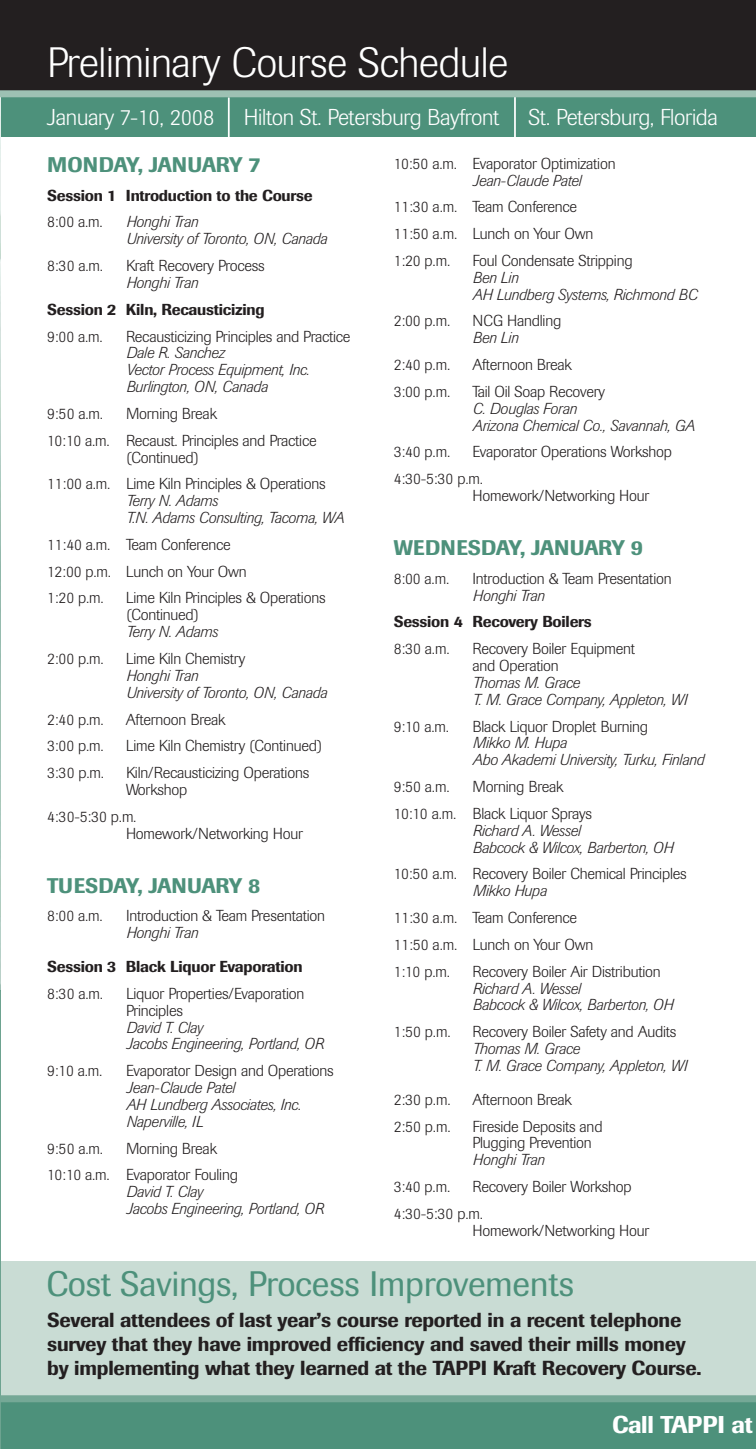
<style>
.page{position:relative;width:756px;height:1449px;background:#fff}
.page>*{position:absolute;margin:0;border:0;box-sizing:border-box;transform-origin:0 0}
.t1{font:300 42px "Imago";letter-spacing:-.01em;color:#fff}
.t2{font:35px "Imago";letter-spacing:-.01em;color:#4d917b}
.t3{font:500 24.15px "Imago";letter-spacing:-.015em;color:#fff}
.t4{font:300 22.75px "Imago";letter-spacing:-.015em;color:#fff}
.t5{font:500 21px "Imago";letter-spacing:-.015em;color:#4d917b}
.t6{font:500 20.12px/24.2px "Imago";letter-spacing:-.01em;color:#231f20}
.t7{font:300 15.75px/16.8px "Imago";letter-spacing:-.015em;color:#231f20}
.t8{font:italic 300 15.75px/16.8px "Imago";letter-spacing:-.015em;color:#231f20}
.t9{font:500 15.75px/26.8px "Imago";letter-spacing:-.015em;color:#231f20}
.s1{font-weight:300}
.s2{font-style:italic}
.s3{font-style:normal}
</style>
<div class="page">
<div style="left:0;top:1261px;width:756px;height:135px;background:#c9dcd4"></div>
<div style="left:0;top:96px;width:756px;height:40px;background:#4d917b"></div>
<div style="left:0;top:0;width:756px;height:94px;background:#231f20"></div>
<div style="left:0;top:1402px;width:756px;height:47px;background:#4d917b"></div>
<img style="left:0;top:97px;width:1px;height:887px">
<div style="left:0;top:1395px;width:756px;height:7px;background:#75a896"></div>
<hr style="left:228px;top:97px;width:2px;height:41px;background:#fff">
<hr style="left:514px;top:97px;width:2px;height:42px;background:#fff">
<div style="left:0;top:90px;width:756px;height:7px;background:#9dc1b3"></div>
<p class="t1" style="left:47px;top:47px;width:462px">Preliminary Course Schedule</p>
<p class="t4" style="left:47px;top:108px;width:169px">January 7-10, 2008</p>
<p class="t4" style="left:244px;top:108px;width:257px">Hilton St. Petersburg Bayfront</p>
<p class="t4" style="left:528px;top:108px;width:191px">St. Petersburg, Florida</p>
<p class="t5" style="left:47px;top:157px;width:215px">MONDAY, JANUARY 7</p>
<p class="t9" style="left:47px;top:183px;width:267px">Session 1 Introduction to the Course<br><span class="s1">8:00 a.m.</span></p>
<p class="t8" style="left:126px;top:215px;width:202px">Honghi Tran<br>University of Toronto, ON, Canada</p>
<p class="t7" style="left:47px;top:259px;width:57px">8:30 a.m.</p>
<p class="t7" style="left:126px;top:259px;width:140px">Kraft Recovery Process<br><span class="s2">Honghi Tran</span></p>
<p class="t9" style="left:47px;top:297px;width:219px">Session 2 Kiln, Recausticizing<br><span class="s1">9:00 a.m.</span></p>
<p class="t8" style="left:126px;top:329px;width:226px"><span class="s3">Recausticizing Principles and Practice<br></span>Dale R. Sanchez<br>Vector Process Equipment, Inc.<br>Burlington, ON, Canada</p>
<p class="t7" style="left:47px;top:402px;width:271px;line-height:26.8px;text-indent:79px">Morning Break<br>10:10 a.m. Recaust. Principles and Practice</p>
<p class="t7" style="left:47px;top:445px;width:280px;line-height:26.8px;text-indent:79px">(Continued)<br>11:00 a.m. Lime Kiln Principles &amp; Operations</p>
<p class="t8" style="left:126px;top:494px;width:220px">Terry N. Adams<br>T.N. Adams Consulting, Tacoma, WA</p>
<p class="t7" style="left:47px;top:533px;width:201px;line-height:26.8px">11:40 a.m. Team Conference<br>12:00 p.m. Lunch on Your Own<br>1:20 p.m.</p>
<p class="t7" style="left:47px;top:407px;width:57px">9:50 a.m.</p>
<p class="t7" style="left:126px;top:591px;width:201px">Lime Kiln Principles &amp; Operations (Continued)<br><span class="s2">Terry N. Adams</span></p>
<p class="t7" style="left:47px;top:652px;width:58px">2:00 p.m.</p>
<p class="t8" style="left:126px;top:652px;width:202px"><span class="s3">Lime Kiln Chemistry<br></span>Honghi Tran<br>University of Toronto, ON, Canada</p>
<p class="t7" style="left:47px;top:712px;width:58px">2:40 p.m.</p>
<p class="t7" style="left:126px;top:712px;width:101px">Afternoon Break</p>
<p class="t7" style="left:47px;top:739px;width:58px">3:00 p.m.</p>
<p class="t7" style="left:126px;top:739px;width:198px">Lime Kiln Chemistry (Continued)</p>
<p class="t7" style="left:47px;top:766px;width:58px">3:30 p.m.</p>
<p class="t7" style="left:126px;top:766px;width:185px">Kiln/Recausticizing Operations<br>Workshop</p>
<p class="t7" style="left:126px;top:809px;width:178px;text-indent:-79px">4:30-5:30 p.m.<br>Homework/Networking Hour</p>
<p class="t5" style="left:47px;top:878px;width:215px">TUESDAY, JANUARY 8</p>
<p class="t7" style="left:47px;top:909px;width:57px">8:00 a.m.</p>
<p class="t7" style="left:126px;top:909px;width:201px">Introduction &amp; Team Presentation<br><span class="s2">Honghi Tran</span></p>
<p class="t9" style="left:47px;top:955px;width:257px">Session 3 Black Liquor Evaporation<br><span class="s1">8:30 a.m.</span></p>
<p class="t8" style="left:126px;top:986px;width:199px"><span class="s3">Liquor Properties/Evaporation<br>Principles<br></span>David T. Clay<br>Jacobs Engineering, Portland, OR</p>
<p class="t7" style="left:47px;top:1064px;width:57px">9:10 a.m.</p>
<p class="t8" style="left:126px;top:1064px;width:209px"><span class="s3">Evaporator Design and Operations<br></span>Jean-Claude Patel<br>AH Lundberg Associates, Inc.<br>Naperville, IL</p>
<p class="t7" style="left:47px;top:1141px;width:57px">9:50 a.m.</p>
<p class="t7" style="left:47px;top:1136px;width:192px;line-height:26.8px;text-indent:79px">Morning Break<br>10:10 a.m. Evaporator Fouling</p>
<p class="t8" style="left:126px;top:1185px;width:199px">David T. Clay<br>Jacobs Engineering, Portland, OR</p>
<p class="t7" style="left:472px;top:156px;width:145px;text-indent:-79px">10:50 a.m. Evaporator Optimization<br><span class="s2">Jean-Claude Patel</span></p>
<p class="t7" style="left:394px;top:195px;width:201px;line-height:26.8px">11:30 a.m. Team Conference<br>11:50 a.m. Lunch on Your Own<br>1:20 p.m.</p>
<p class="t8" style="left:472px;top:253px;width:226px"><span class="s3">Foul Condensate Stripping<br></span>Ben Lin<br>AH Lundberg Systems, Richmond BC</p>
<p class="t7" style="left:394px;top:314px;width:58px">2:00 p.m.</p>
<p class="t7" style="left:472px;top:314px;width:90px">NCG Handling<br><span class="s2">Ben Lin</span></p>
<p class="t7" style="left:394px;top:358px;width:58px">2:40 p.m.</p>
<p class="t7" style="left:472px;top:358px;width:101px">Afternoon Break</p>
<p class="t7" style="left:394px;top:384px;width:58px">3:00 p.m.</p>
<p class="t8" style="left:472px;top:384px;width:224px"><span class="s3">Tail Oil Soap Recovery<br></span>C. Douglas Foran<br>Arizona Chemical Co., Savannah, GA</p>
<p class="t7" style="left:394px;top:445px;width:58px">3:40 p.m.</p>
<p class="t7" style="left:394px;top:440px;width:280px;line-height:26.8px;text-indent:79px">Evaporator Operations Workshop<br>4:30-5:30 p.m.</p>
<p class="t7" style="left:472px;top:489px;width:178px">Homework/Networking Hour</p>
<p class="t5" style="left:394px;top:541px;width:251px">WEDNESDAY, JANUARY 9</p>
<p class="t7" style="left:394px;top:571px;width:57px">8:00 a.m.</p>
<p class="t7" style="left:472px;top:571px;width:201px">Introduction &amp; Team Presentation<br><span class="s2">Honghi Tran</span></p>
<p class="t9" style="left:394px;top:610px;width:200px">Session 4 Recovery Boilers<br><span class="s1">8:30 a.m.</span></p>
<p class="t8" style="left:472px;top:642px;width:216px"><span class="s3">Recovery Boiler Equipment<br>and Operation<br></span>Thomas M. Grace<br>T. M. Grace Company, Appleton, WI</p>
<p class="t7" style="left:394px;top:719px;width:57px">9:10 a.m.</p>
<p class="t8" style="left:472px;top:719px;width:233px"><span class="s3">Black Liquor Droplet Burning<br></span>Mikko M. Hupa<br>Abo Akademi University, Turku, Finland</p>
<p class="t7" style="left:394px;top:780px;width:57px">9:50 a.m.</p>
<p class="t7" style="left:394px;top:775px;width:200px;line-height:26.8px;text-indent:79px">Morning Break<br>10:10 a.m. Black Liquor Sprays</p>
<p class="t8" style="left:472px;top:823px;width:202px">Richard A. Wessel<br>Babcock &amp; Wilcox, Barberton, OH</p>
<p class="t7" style="left:472px;top:867px;width:216px;text-indent:-79px">10:50 a.m. Recovery Boiler Chemical Principles<br><span class="s2">Mikko Hupa</span></p>
<p class="t7" style="left:394px;top:906px;width:201px;line-height:26.8px">11:30 a.m. Team Conference<br>11:50 a.m. Lunch on Your Own<br>1:10 p.m.</p>
<p class="t8" style="left:472px;top:964px;width:202px"><span class="s3">Recovery Boiler Air Distribution<br></span>Richard A. Wessel<br>Babcock &amp; Wilcox, Barberton, OH</p>
<p class="t7" style="left:394px;top:1025px;width:58px">1:50 p.m.</p>
<p class="t8" style="left:472px;top:1025px;width:216px"><span class="s3">Recovery Boiler Safety and Audits<br></span>Thomas M. Grace<br>T. M. Grace Company, Appleton, WI</p>
<p class="t7" style="left:394px;top:1092px;width:58px">2:30 p.m.</p>
<p class="t7" style="left:472px;top:1092px;width:101px">Afternoon Break</p>
<p class="t7" style="left:394px;top:1119px;width:58px">2:50 p.m.</p>
<p class="t7" style="left:472px;top:1119px;width:132px">Fireside Deposits and<br>Plugging Prevention<br><span class="s2">Honghi Tran</span></p>
<p class="t7" style="left:394px;top:1180px;width:58px">3:40 p.m.</p>
<p class="t7" style="left:394px;top:1175px;width:240px;line-height:26.8px;text-indent:79px">Recovery Boiler Workshop<br>4:30-5:30 p.m.</p>
<p class="t7" style="left:472px;top:1223px;width:178px">Homework/Networking Hour</p>
<p class="t2" style="left:46px;top:1271px;width:529px">Cost Savings, Process Improvements</p>
<p class="t6" style="left:47px;top:1310px;width:656px">Several attendees of last year’s course reported in a recent telephone survey that they have improved efficiency and saved their mills money by implementing what they learned at the TAPPI Kraft Recovery Course.</p>
<p class="t3" style="left:612px;top:1416px;width:142px">Call TAPPI at</p>
</div>
